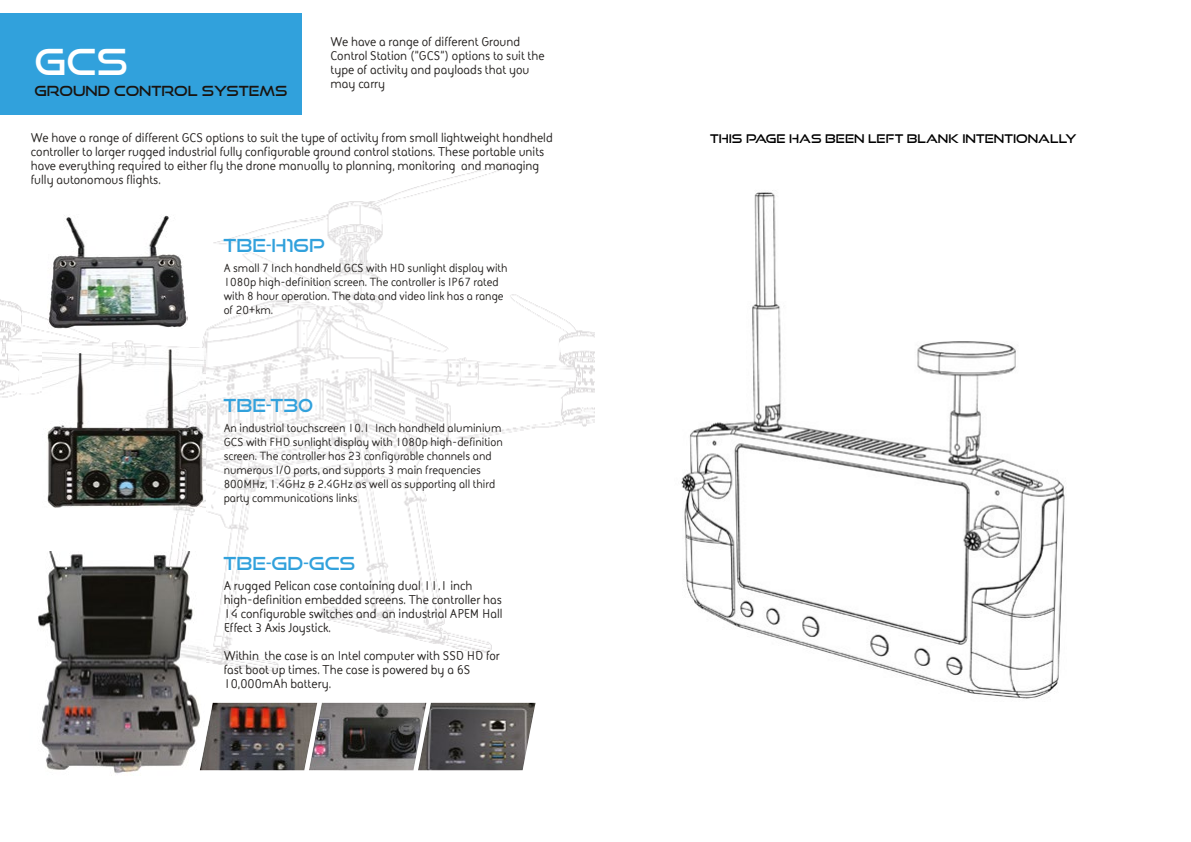
<style>
.page{position:relative;width:1191px;height:842px;background:#fff}
.page>*{position:absolute;margin:0;border:0;box-sizing:border-box;transform-origin:0 0}
.t1{font:36px "Good Times Rg";color:#fff}
.t2{font:18px "Good Times Rg";color:#31a1dc}
.t3{font:14px "Good Times Rg";color:#191410}
.t4{font:700 13px/14px "FS Sophie";color:#24211f}
.t5{font:700 12px/14px "FS Sophie";color:#24211f}
.t6{font:12px "Good Times Rg";color:#000}
</style>
<div class="page">
<img style="left:0;top:13px;width:595px;height:660px">
<div style="left:0;top:14px;width:302px;height:101px;background:#31a1dc"></div>
<img style="left:48px;top:214px;width:140px;height:115px">
<img style="left:43px;top:348px;width:162px;height:166px">
<img style="left:30px;top:552px;width:176px;height:222px">
<svg style="left:195px;top:698px;width:341px;height:76px"></svg>
<img style="left:418px;top:703px;width:117px;height:67px">
<img style="left:681px;top:190px;width:384px;height:509px">
<h1 class="t1" style="left:34px;top:40px;width:95px">GCS</h1>
<p class="t3" style="left:34px;top:82px;width:254px">GROUND CONTROL SYSTEMS</p>
<p class="t4" style="left:330px;top:34px;width:215px">We have a range of different Ground<br>Control Station ("GCS") options to suit the type of activity and payloads that you may carry</p>
<p class="t4" style="left:31px;top:130px;width:523px">We have a range of different GCS options to suit the type of activity from small lightweight handheld controller to larger rugged industrial fully configurable ground control stations. These portable units have everything required to either fly the drone manually to planning, monitoring and managing fully autonomous flights.</p>
<h2 class="t2" style="left:224px;top:234px;width:103px">TBE-H16P</h2>
<p class="t5" style="left:224px;top:260px;width:285px">A small 7 Inch handheld GCS with HD sunlight display with 1080p high-definition screen. The controller is IP67 rated with 8 hour operation. The data and video link has a range of 20+km.</p>
<h2 class="t2" style="left:224px;top:394px;width:91px">TBE-T30</h2>
<p class="t5" style="left:224px;top:420px;width:281px">An industrial touchscreen 10.1 Inch handheld aluminium GCS with FHD sunlight display with 1080p high-definition screen. The controller has 23 configurable channels and numerous I/O ports, and supports 3 main frequencies 800MHz, 1.4GHz &amp; 2.4GHz as well as supporting all third party communications links</p>
<h2 class="t2" style="left:224px;top:552px;width:133px">TBE-GD-GCS</h2>
<p class="t4" style="left:224px;top:578px;width:280px">A rugged Pelican case containing dual 11.1 inch high-definition embedded screens. The controller has 14 configurable switches and an industrial APEM Hall Effect 3 Axis Joystick.</p>
<p class="t4" style="left:224px;top:648px;width:278px">Within the case is an Intel computer with SSD HD for fast boot up times. The case is powered by a 6S<br>10,000mAh battery.</p>
<p class="t6" style="left:710px;top:131px;width:368px">THIS PAGE HAS BEEN LEFT BLANK INTENTIONALLY</p>
</div>
